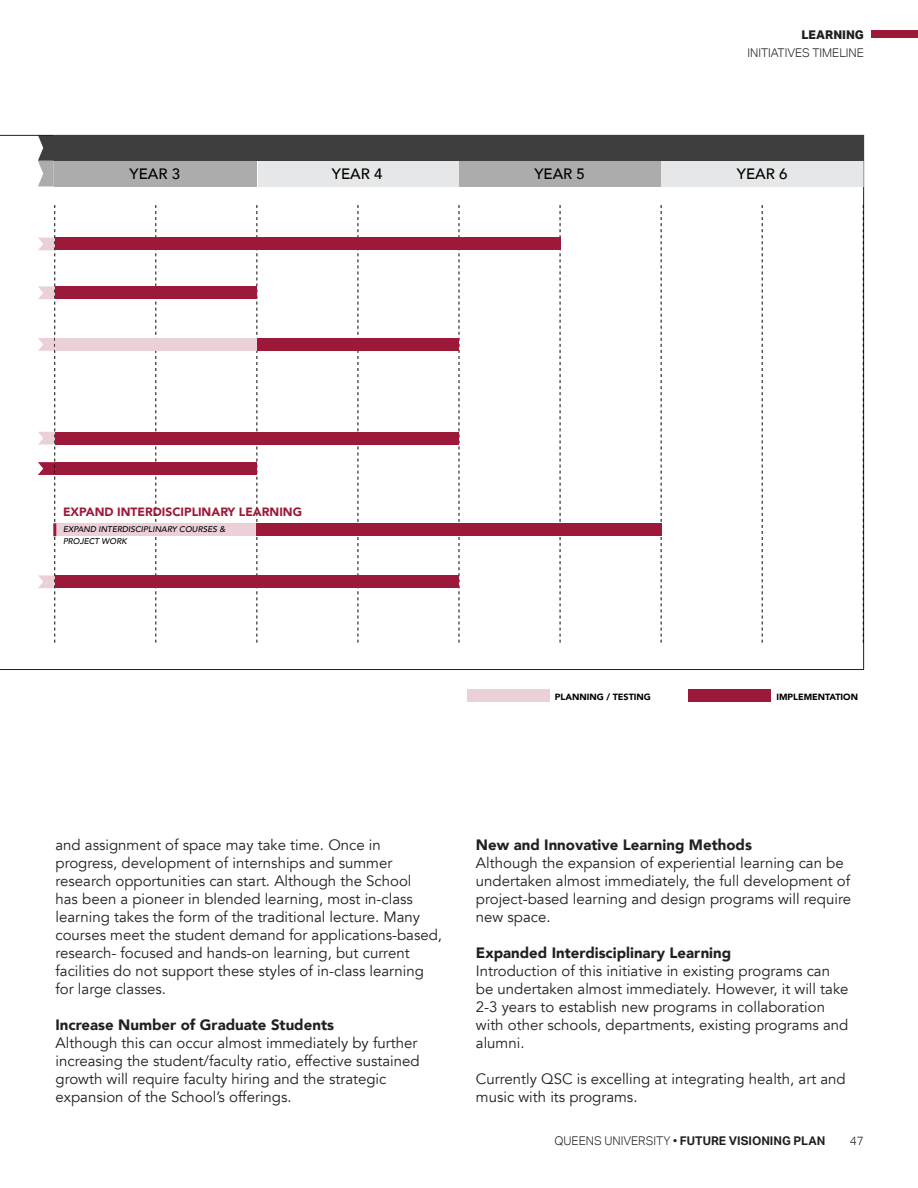
<style>
.page{position:relative;width:918px;height:1188px;background:#fff}
.page>*{position:absolute;margin:0;border:0;box-sizing:border-box;transform-origin:0 0}
.Copy_12PT__14_LD{font:15px/18px "Avenir";color:#231f20}
.Copy_12PT__14_LD-2{font:900 15px "Avenir";color:#231f20}
.t1{font:500 15px "Avenir";color:#000}
.t2{font:700 12px "AECOM Sans";color:#231f20}
.t3{font:900 12px "Avenir";color:#9d1939}
.t4{font:300 12px "AECOM Sans";color:#231f20}
.t5{font:800 12px "AECOM Sans";color:#231f20}
.t6{font:900 9px "Avenir";color:#000}
.t7{font:italic 500 8.25px/12px "Avenir";color:#000}
.s1{font-weight:300}
</style>
<div class="page">
<svg style="left:0;top:135px;width:864px;height:535px"></svg>
<div style="left:872px;top:30px;width:46px;height:7px;background:#9d1939"></div>
<div style="left:53px;top:135px;width:811px;height:26px;background:#3e3e3f"></div>
<svg style="left:863px;top:205px;width:1px;height:438px"></svg>
<svg style="left:661px;top:205px;width:1px;height:438px"></svg>
<svg style="left:459px;top:205px;width:1px;height:438px"></svg>
<svg style="left:256px;top:205px;width:1px;height:438px"></svg>
<svg style="left:155px;top:205px;width:1px;height:438px"></svg>
<svg style="left:358px;top:205px;width:1px;height:438px"></svg>
<svg style="left:560px;top:205px;width:1px;height:438px"></svg>
<svg style="left:762px;top:205px;width:1px;height:438px"></svg>
<div style="left:54px;top:161px;width:202px;height:25px;background:#acacac"></div>
<div style="left:459px;top:161px;width:202px;height:25px;background:#acacac"></div>
<div style="left:258px;top:161px;width:201px;height:25px;background:#e6e7e8"></div>
<div style="left:662px;top:161px;width:202px;height:25px;background:#e6e7e8"></div>
<svg style="left:38px;top:135px;width:16px;height:51px"></svg>
<div style="left:689px;top:689px;width:82px;height:13px;background:#9d1939"></div>
<div style="left:467px;top:689px;width:82px;height:13px;background:#ebd1d7"></div>
<div style="left:56px;top:523px;width:200px;height:13px;background:#ebd1d7"></div>
<div style="left:56px;top:338px;width:201px;height:13px;background:#ebd1d7"></div>
<svg style="left:38px;top:205px;width:18px;height:438px"></svg>
<div style="left:55px;top:238px;width:506px;height:12px;background:#9d1939"></div>
<div style="left:55px;top:286px;width:202px;height:13px;background:#9d1939"></div>
<div style="left:257px;top:338px;width:202px;height:13px;background:#9d1939"></div>
<div style="left:55px;top:432px;width:404px;height:13px;background:#9d1939"></div>
<div style="left:55px;top:575px;width:404px;height:13px;background:#9d1939"></div>
<div style="left:55px;top:462px;width:202px;height:13px;background:#9d1939"></div>
<div style="left:256px;top:523px;width:406px;height:13px;background:#9d1939"></div>
<p class="t5" style="left:801px;top:27px;width:64px">LEARNING</p>
<p class="t4" style="left:747px;top:45px;width:118px">INITIATIVES TIMELINE</p>
<p class="t1" style="left:130px;top:161px;width:52px">YEAR 3</p>
<p class="t1" style="left:332px;top:161px;width:52px">YEAR 4</p>
<p class="t1" style="left:534px;top:161px;width:52px">YEAR 5</p>
<p class="t1" style="left:737px;top:161px;width:52px">YEAR 6</p>
<p class="t3" style="left:63px;top:502px;width:241px">EXPAND INTERDISCIPLINARY LEARNING</p>
<p class="t7" style="left:63px;top:524px;width:164px">EXPAND INTERDISCIPLINARY COURSES &amp;<br>PROJECT WORK</p>
<p class="t6" style="left:555px;top:689px;width:98px">PLANNING / TESTING</p>
<p class="t6" style="left:776px;top:689px;width:83px">IMPLEMENTATION</p>
<p class="Copy_12PT__14_LD" style="left:56px;top:836px;width:388px">and assignment of space may take time. Once in progress, development of internships and summer research opportunities can start. Although the School<br>has been a pioneer in blended learning, most in-class learning takes the form of the traditional lecture. Many courses meet the student demand for applications-based, research- focused and hands-on learning, but current facilities do not support these styles of in-class learning for large classes.</p>
<p class="Copy_12PT__14_LD-2" style="left:56px;top:1012px;width:280px">Increase Number of Graduate Students</p>
<p class="Copy_12PT__14_LD" style="left:56px;top:1034px;width:366px">Although this can occur almost immediately by further increasing the student/faculty ratio, effective sustained growth will require faculty hiring and the strategic expansion of the School’s offerings.</p>
<p class="Copy_12PT__14_LD-2" style="left:476px;top:832px;width:278px">New and Innovative Learning Methods</p>
<p class="Copy_12PT__14_LD" style="left:476px;top:854px;width:377px">Although the expansion of experiential learning can be undertaken almost immediately, the full development of project-based learning and design programs will require new space.</p>
<p class="Copy_12PT__14_LD-2" style="left:476px;top:940px;width:257px">Expanded Interdisciplinary Learning</p>
<p class="Copy_12PT__14_LD" style="left:476px;top:962px;width:374px">Introduction of this initiative in existing programs can be undertaken almost immediately. However, it will take 2-3 years to establish new programs in collaboration with other schools, departments, existing programs and alumni.</p>
<p class="Copy_12PT__14_LD" style="left:476px;top:1070px;width:371px">Currently QSC is excelling at integrating health, art and music with its programs.</p>
<p class="t2" style="left:554px;top:1133px;width:273px"><span class="s1">QUEENS UNIVERSITY •</span> FUTURE VISIONING PLAN</p>
<p class="t4" style="left:850px;top:1133px;width:16px">47</p>
</div>
